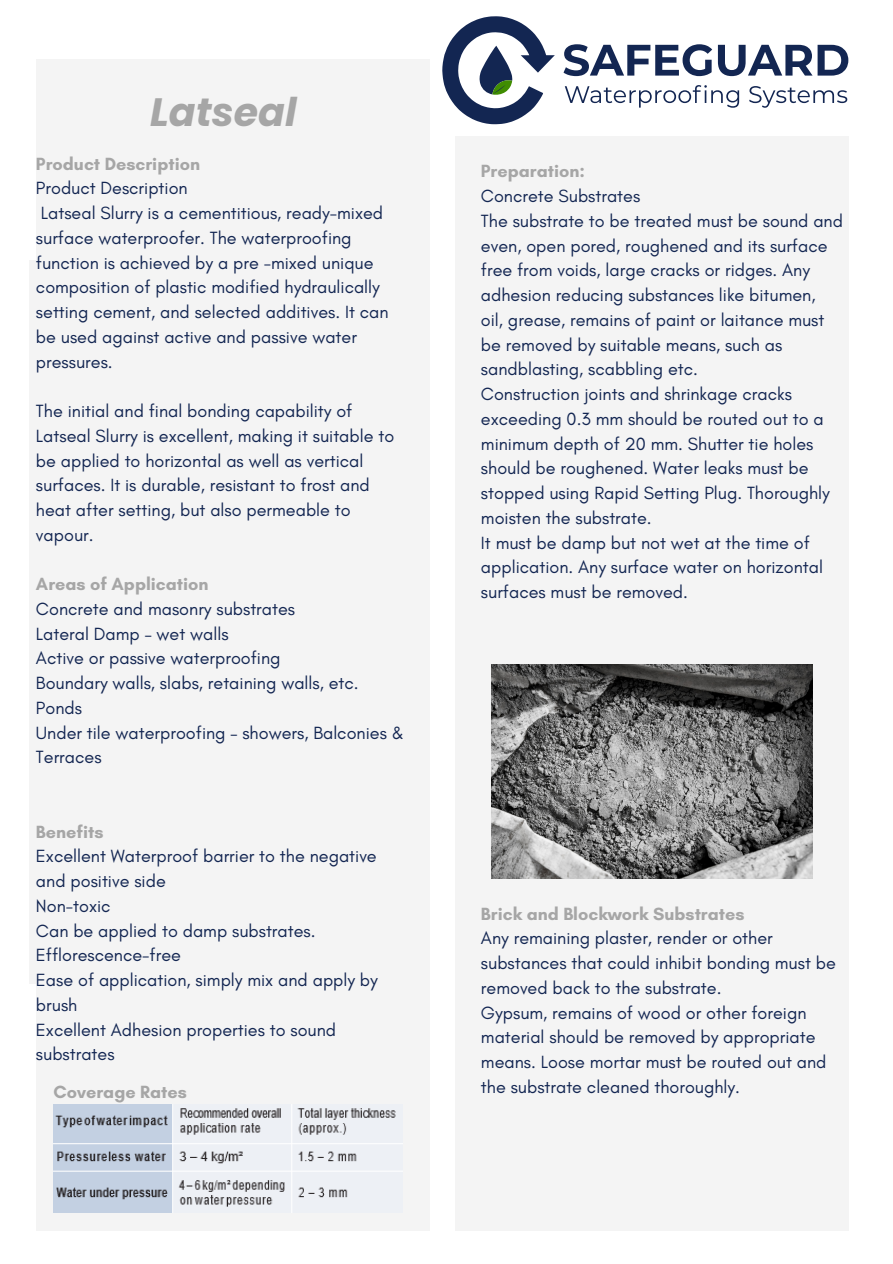
<style>
.page{position:relative;width:893px;height:1264px;background:#fff}
.page>*{position:absolute;margin:0;border:0;box-sizing:border-box;transform-origin:0 0}
.t1{font:italic 700 39.45px "Poppins";color:#a6a6a6}
.t2{font:18px/24.8px "Glacial Indifference";color:#132652}
.t3{font:700 18px "Glacial Indifference";color:#a6a6a6}
</style>
<div class="page">
<div style="left:36px;top:60px;width:393px;height:1170px;background:#f4f4f4"></div>
<div style="left:30px;top:260px;width:388px;height:723px;background:#f4f4f4"></div>
<svg style="left:442px;top:16px;width:112px;height:108px"></svg>
<svg style="left:563px;top:44px;width:285px;height:32px"></svg>
<svg style="left:564px;top:85px;width:175px;height:23px"></svg>
<svg style="left:749px;top:86px;width:98px;height:22px"></svg>
<div style="left:455px;top:136px;width:393px;height:1094px;background:#f4f4f4"></div>
<img style="left:54px;top:1104px;width:342px;height:108px">
<img style="left:491px;top:664px;width:321px;height:214px">
<p class="t1" style="left:150px;top:84px;width:148px">Latseal</p>
<p class="t3" style="left:36px;top:152px;width:165px">Product Description</p>
<p class="t2" style="left:36px;top:176px;width:153px">Product Description</p>
<p class="t2" style="left:36px;top:200px;width:354px">Latseal Slurry is a cementitious, ready-mixed surface waterproofer. The waterproofing function is achieved by a pre -mixed unique composition of plastic modified hydraulically setting cement, and selected additives. It can be used against active and passive water pressures.</p>
<p class="t2" style="left:36px;top:398px;width:360px">The initial and final bonding capability of Latseal Slurry is excellent, making it suitable to be applied to horizontal as well as vertical surfaces. It is durable, resistant to frost and heat after setting, but also permeable to vapour.</p>
<p class="t3" style="left:36px;top:573px;width:174px">Areas of Application</p>
<p class="t2" style="left:36px;top:596px;width:260px">Concrete and masonry substrates</p>
<p class="t2" style="left:36px;top:621px;width:194px">Lateral Damp – wet walls</p>
<p class="t2" style="left:36px;top:645px;width:246px">Active or passive waterproofing</p>
<p class="t2" style="left:36px;top:670px;width:324px">Boundary walls, slabs, retaining walls, etc.</p>
<p class="t2" style="left:36px;top:695px;width:48px">Ponds</p>
<p class="t2" style="left:36px;top:720px;width:369px">Under tile waterproofing – showers, Balconies &amp;<br>Terraces</p>
<p class="t3" style="left:36px;top:820px;width:69px">Benefits</p>
<p class="t2" style="left:36px;top:843px;width:342px">Excellent Waterproof barrier to the negative and positive side</p>
<p class="t2" style="left:36px;top:893px;width:76px">Non-toxic</p>
<p class="t2" style="left:36px;top:918px;width:281px">Can be applied to damp substrates.</p>
<p class="t2" style="left:36px;top:942px;width:146px">Efflorescence-free</p>
<p class="t2" style="left:36px;top:967px;width:343px">Ease of application, simply mix and apply by brush</p>
<p class="t2" style="left:36px;top:1016px;width:302px">Excellent Adhesion properties to sound substrates</p>
<p class="t3" style="left:481px;top:160px;width:105px">Preparation:</p>
<p class="t2" style="left:481px;top:183px;width:161px">Concrete Substrates</p>
<p class="t2" style="left:481px;top:208px;width:363px">The substrate to be treated must be sound and even, open pored, roughened and its surface free from voids, large cracks or ridges. Any adhesion reducing substances like bitumen,</p>
<p class="t2" style="left:481px;top:307px;width:345px">oil, grease, remains of paint or laitance must be removed by suitable means, such as sandblasting, scabbling etc.</p>
<p class="t2" style="left:481px;top:381px;width:350px">Construction joints and shrinkage cracks exceeding 0.3 mm should be routed out to a minimum depth of 20 mm. Shutter tie holes should be roughened. Water leaks must be stopped using Rapid Setting Plug. Thoroughly moisten the substrate.</p>
<p class="t2" style="left:481px;top:530px;width:343px">It must be damp but not wet at the time of application. Any surface water on horizontal surfaces must be removed.</p>
<p class="t3" style="left:481px;top:902px;width:265px">Brick and Blockwork Substrates</p>
<p class="t2" style="left:481px;top:925px;width:356px">Any remaining plaster, render or other substances that could inhibit bonding must be removed back to the substrate.</p>
<p class="t2" style="left:481px;top:999px;width:347px">Gypsum, remains of wood or other foreign material should be removed by appropriate means. Loose mortar must be routed out and</p>
<p class="t3" style="left:54px;top:1080px;width:135px">Coverage Rates</p>
<p class="t2" style="left:481px;top:1074px;width:260px">the substrate cleaned thoroughly.</p>
</div>
